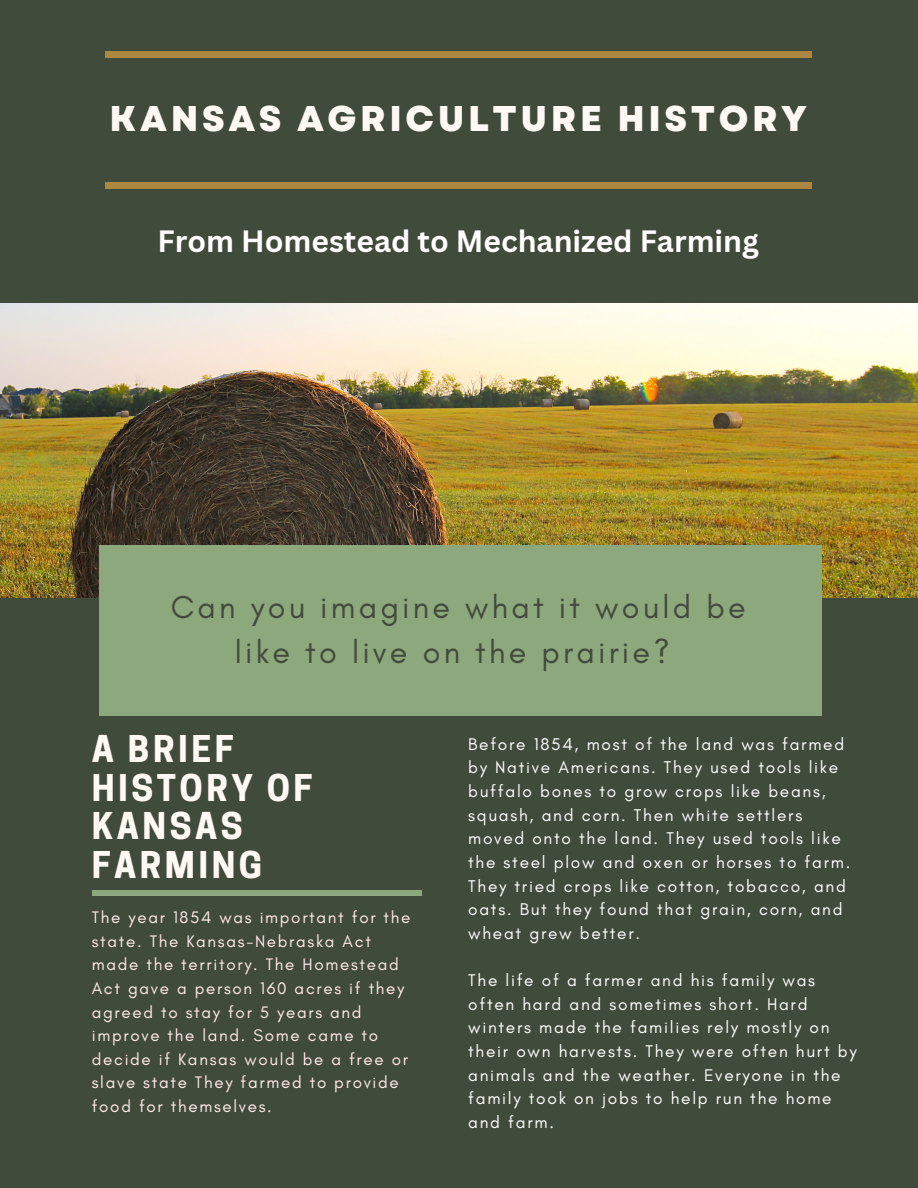
<style>
.page{position:relative;width:918px;height:1188px;background:#fff}
.page>*{position:absolute;margin:0;border:0;box-sizing:border-box;transform-origin:0 0}
.t1{font:800 35.7px "Garet";letter-spacing:.1em;color:#fff9f3}
.t2{font:700 34.65px/38.7px "Cooper Hewitt";letter-spacing:.1em;color:#fff9f3}
.t3{font:32.25px/45px "Glacial Indifference";letter-spacing:.1em;color:#414b3b;text-align:center}
.t4{font:700 30px "Canva Sans";color:#fff}
.t5{font:17.25px/23.7px "Glacial Indifference";letter-spacing:.1em;color:#fff}
.t6{font:16.95px/23.5px "Glacial Indifference";letter-spacing:.1em;color:#ffebeb}
</style>
<div class="page">
<img style="left:0;top:303px;width:918px;height:295px">
<div style="left:0;top:0;width:918px;height:303px;background:#414b3b"></div>
<div style="left:106px;top:52px;width:706px;height:5px;background:#ab8742"></div>
<div style="left:105px;top:183px;width:706px;height:5px;background:#ab8742"></div>
<div style="left:0;top:598px;width:918px;height:590px;background:#414b3b"></div>
<div style="left:99px;top:545px;width:723px;height:170px;background:#8ca87c"></div>
<hr style="left:92px;top:891px;width:329px;height:4px;background:#8ca87c">
<p class="t1" style="left:110px;top:93px;width:699px">KANSAS AGRICULTURE HISTORY</p>
<p class="t4" style="left:157px;top:220px;width:603px">From Homestead to Mechanized Farming</p>
<p class="t3" style="left:171px;top:584px;width:576px">Can you imagine what it would be like to live on the prairie?</p>
<p class="t2" style="left:92px;top:734px;width:222px">A BRIEF<br>HISTORY OF<br>KANSAS<br>FARMING</p>
<p class="t6" style="left:92px;top:906px;width:320px">The year 1854 was important for the state. The Kansas-Nebraska Act made the territory. The Homestead<br>Act gave a person 160 acres if they agreed to stay for 5 years and improve the land. Some came to decide if Kansas would be a free or slave state They farmed to provide food for themselves.</p>
<p class="t5" style="left:468px;top:732px;width:384px">Before 1854, most of the land was farmed by Native Americans. They used tools like buffalo bones to grow crops like beans, squash, and corn. Then white settlers moved onto the land. They used tools like the steel plow and oxen or horses to farm.<br>They tried crops like cotton, tobacco, and oats. But they found that grain, corn, and wheat grew better.</p>
<p class="t5" style="left:468px;top:968px;width:390px">The life of a farmer and his family was often hard and sometimes short. Hard winters made the families rely mostly on their own harvests. They were often hurt by animals and the weather. Everyone in the family took on jobs to help run the home and farm.</p>
</div>
